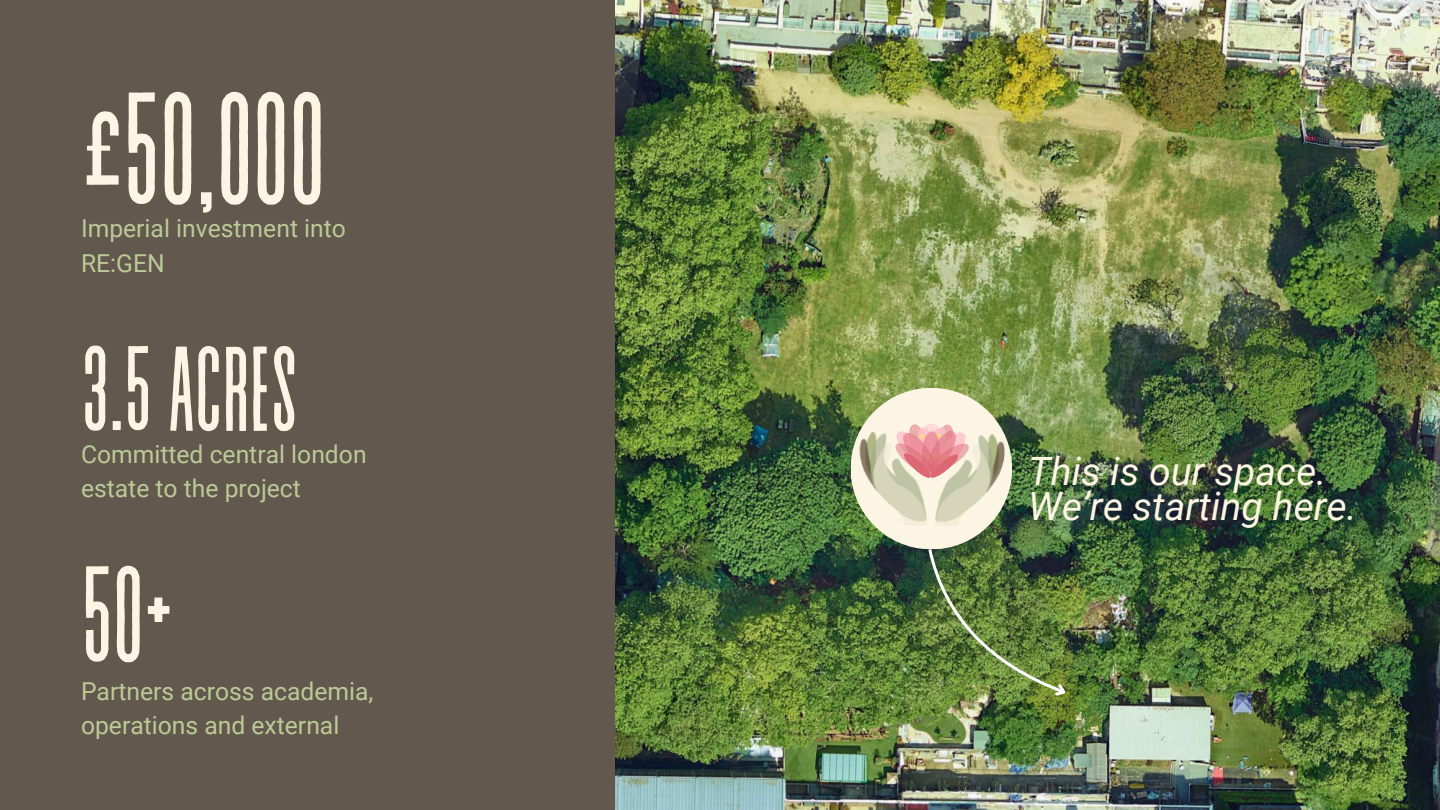
<style>
.page{position:relative;width:1440px;height:810px;background:#62584d}
.page>*{position:absolute;margin:0;border:0;box-sizing:border-box;transform-origin:0 0}
.t1{font:159.2px "Revive 80 Tall";color:#fcf5e4}
.t2{font:136.3px "Revive 80 Tall";color:#fcf5e4}
.t3{font:120.1px "Revive 80 Tall";letter-spacing:-.01em;color:#fcf5e4}
.t4{font:italic 39px/35.2px "Roboto";color:#fcf5e4}
.t5{font:24.7px/34.2px "Roboto";color:#bbcb97}
</style>
<div class="page">
<img style="left:616px;top:0;width:824px;height:810px">
<img style="left:819px;top:423px;width:31px;height:106px">
<img style="left:850px;top:387px;width:220px;height:332px">
<p class="t1" style="left:81px;top:68px;width:247px">£50,000</p>
<p class="t5" style="left:81px;top:212px;width:266px">Imperial investment into<br>RE:GEN</p>
<p class="t3" style="left:81px;top:328px;width:219px">3.5ACRES</p>
<p class="t5" style="left:81px;top:437px;width:287px">Committed central london estate to the project</p>
<p class="t2" style="left:81px;top:545px;width:95px">50+</p>
<p class="t5" style="left:81px;top:674px;width:294px">Partners across academia, operations and external</p>
<p class="t4" style="left:1028px;top:454px;width:330px">This is our space.<br>We’re starting here.</p>
</div>
